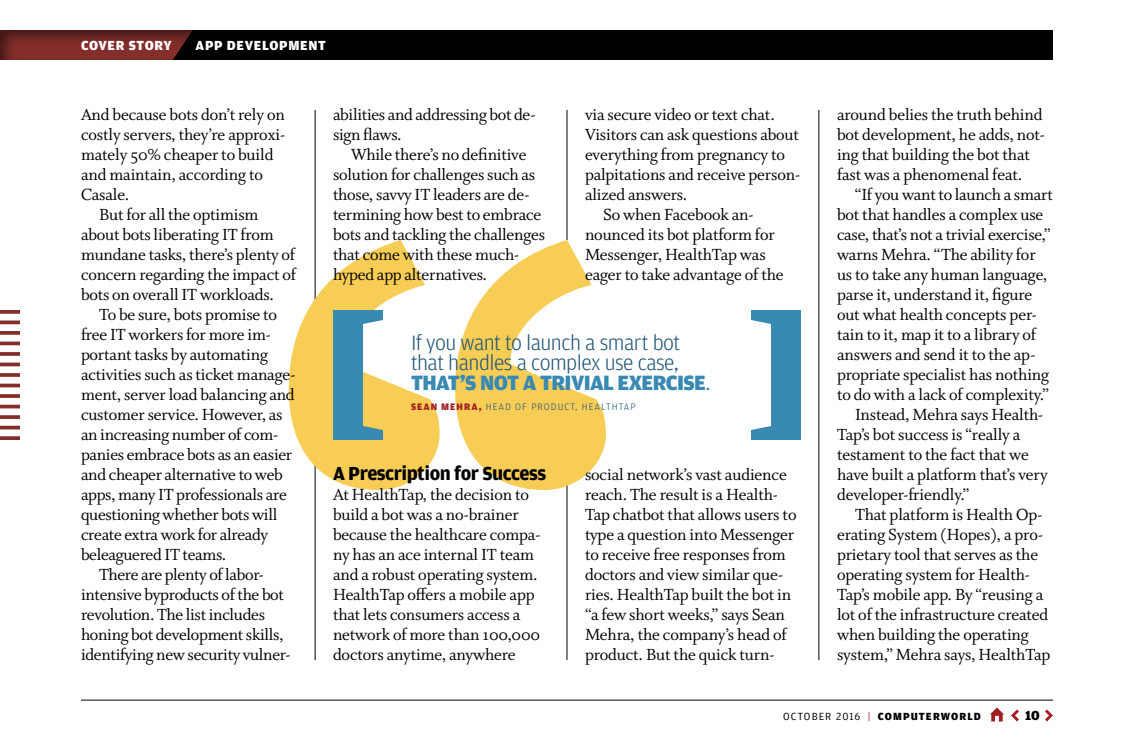
<style>
.page{position:relative;width:1134px;height:756px;background:#fff}
.page>*{position:absolute;margin:0;border:0;box-sizing:border-box;transform-origin:0 0}
.t1{font:300 22px/20px "Amplitude";letter-spacing:-.025em;color:#205578}
.t2{font:700 20px "Amplitude";letter-spacing:-.025em;color:#000}
.t3{font:18px/20px "Whitman Roman Os F";letter-spacing:-.01em;color:#000}
.t4{font:900 14px "Amplitude";letter-spacing:.05em;color:#fff}
.t5{font:900 14px "Amplitude";color:#000}
.t6{font:900 11px "Amplitude";letter-spacing:.095em;color:#000}
.t7{font:300 10px "Amplitude";letter-spacing:.1em;color:#205578}
.s1{font-weight:900;color:#388ab2}
.s2{color:#3982ac}
.s3{font-weight:900;color:#a31e22}
.s4{font-weight:400}
.s5{font-weight:400;color:#a31e22}
</style>
<div class="page">
<svg style="left:1045px;top:710px;width:8px;height:12px"></svg>
<svg style="left:1011px;top:710px;width:8px;height:12px"></svg>
<svg style="left:990px;top:708px;width:14px;height:14px"></svg>
<hr style="left:81px;top:700px;width:972px;height:1px;background:#000">
<div style="left:0;top:30px;width:1053px;height:30px;background:#000"></div>
<div style="left:0;top:23px;width:202px;height:38px;background:#000;opacity:.5"></div>
<hr style="left:315px;top:110px;width:1px;height:550px;background:#000">
<svg style="left:289px;top:240px;width:317px;height:250px;fill:#f7cd55"></svg>
<hr style="left:819px;top:110px;width:1px;height:550px;background:#000">
<svg style="left:0;top:310px;width:20px;height:4px"></svg>
<hr style="left:0;top:321px;width:20px;height:3px;background:#842e2b">
<svg style="left:0;top:331px;width:20px;height:4px"></svg>
<hr style="left:0;top:342px;width:20px;height:3px;background:#842e2b">
<svg style="left:0;top:352px;width:20px;height:4px"></svg>
<hr style="left:0;top:363px;width:20px;height:3px;background:#842e2b">
<svg style="left:0;top:373px;width:20px;height:4px"></svg>
<hr style="left:0;top:384px;width:20px;height:3px;background:#842e2b">
<svg style="left:0;top:394px;width:20px;height:4px"></svg>
<hr style="left:0;top:405px;width:20px;height:3px;background:#842e2b">
<svg style="left:0;top:415px;width:20px;height:4px"></svg>
<hr style="left:0;top:426px;width:20px;height:3px;background:#842e2b">
<svg style="left:0;top:436px;width:20px;height:4px"></svg>
<div style="left:333px;top:310px;width:30px;height:130px;background:#388ab2"></div>
<svg style="left:363px;top:310px;width:20px;height:20px"></svg>
<svg style="left:363px;top:420px;width:20px;height:20px"></svg>
<div style="left:771px;top:310px;width:30px;height:130px;background:#388ab2"></div>
<svg style="left:751px;top:310px;width:20px;height:14px"></svg>
<svg style="left:751px;top:426px;width:20px;height:14px"></svg>
<hr style="left:567px;top:110px;width:1px;height:130px;background:#000">
<hr style="left:567px;top:486px;width:1px;height:174px;background:#000">
<p class="t4" style="left:81px;top:38px;width:92px">COVER STORY</p>
<p class="t4" style="left:196px;top:38px;width:132px">APP DEVELOPMENT</p>
<p class="t3" style="left:81px;top:105px;width:206px">And because bots don’t rely on costly servers, they’re approxi&shy;mately 50% cheaper to build and maintain, according to<br>Casale.</p>
<p class="t3" style="left:81px;top:205px;width:216px;text-indent:18px">But for all the optimism about bots liberating IT from mundane tasks, there’s plenty of concern regarding the impact of bots on overall IT workloads.</p>
<p class="t3" style="left:99px;top:305px;width:180px">To be sure, bots promise to</p>
<p class="t3" style="left:81px;top:325px;width:191px">free IT workers for more im-</p>
<p class="t3" style="left:81px;top:345px;width:188px">portant tasks by automating</p>
<p class="t3" style="left:81px;top:365px;width:216px">activities such as ticket manage-</p>
<p class="t3" style="left:81px;top:385px;width:215px">ment, server load balancing and</p>
<p class="t3" style="left:81px;top:405px;width:203px">customer service. However, as</p>
<p class="t3" style="left:81px;top:425px;width:199px">an increasing number of com-</p>
<p class="t3" style="left:81px;top:445px;width:213px">panies embrace bots as an easier</p>
<p class="t3" style="left:81px;top:465px;width:203px">and cheaper alternative to web</p>
<p class="t3" style="left:81px;top:485px;width:207px">apps, many IT professionals are</p>
<p class="t3" style="left:81px;top:505px;width:198px">questioning whether bots will</p>
<p class="t3" style="left:81px;top:525px;width:189px">create extra work for already</p>
<p class="t3" style="left:81px;top:545px;width:147px">beleaguered IT teams.</p>
<p class="t3" style="left:99px;top:565px;width:166px">There are plenty of labor-</p>
<p class="t3" style="left:81px;top:585px;width:205px">intensive byproducts of the bot</p>
<p class="t3" style="left:81px;top:605px;width:186px">revolution. The list includes</p>
<p class="t3" style="left:81px;top:625px;width:204px">honing bot development skills,</p>
<p class="t3" style="left:81px;top:645px;width:211px">identifying new security vulner-</p>
<p class="t3" style="left:333px;top:105px;width:204px">abilities and addressing bot de&shy;sign flaws.</p>
<p class="t3" style="left:333px;top:145px;width:214px;text-indent:18px">While there’s no definitive solution for challenges such as those, savvy IT leaders are de&shy;termining how best to embrace bots and tackling the challenges that come with these much&shy;hyped app alternatives.</p>
<p class="t3" style="left:585px;top:105px;width:191px">via secure video or text chat.</p>
<p class="t3" style="left:585px;top:125px;width:216px">Visitors can ask questions about</p>
<p class="t3" style="left:585px;top:145px;width:202px">everything from pregnancy to</p>
<p class="t3" style="left:585px;top:165px;width:217px">palpitations and receive person-</p>
<p class="t3" style="left:585px;top:185px;width:104px">alized answers.</p>
<p class="t3" style="left:603px;top:205px;width:152px">So when Facebook an-</p>
<p class="t3" style="left:585px;top:225px;width:191px">nounced its bot platform for</p>
<p class="t3" style="left:585px;top:245px;width:182px">Messenger, HealthTap was</p>
<p class="t3" style="left:585px;top:265px;width:200px">eager to take advantage of the</p>
<p class="t1" style="left:411px;top:333px;width:301px">If you want to launch a smart bot that handles a complex use case,<br><span class="s1">THAT’S NOT A TRIVIAL EXERCISE</span><span class="s2">.</span></p>
<p class="t7" style="left:411px;top:401px;width:226px"><span class="s3">SEAN MEHRA,</span> HEAD OF PRODUCT, HEALTHTAP</p>
<p class="t2" style="left:333px;top:462px;width:215px">A Prescription for Success</p>
<p class="t3" style="left:333px;top:485px;width:209px">At HealthTap, the decision to build a bot was a no-brainer because the healthcare compa&shy;ny has an ace internal IT team and a robust operating system.<br>HealthTap offers a mobile app that lets consumers access a network of more than 100,000 doctors anytime, anywhere</p>
<p class="t3" style="left:585px;top:465px;width:213px">social network’s vast audience reach. The result is a Health-<br>Tap chatbot that allows users to type a question into Messenger to receive free responses from doctors and view similar que&shy;ries. HealthTap built the bot in “a few short weeks,” says Sean<br>Mehra, the company’s head of product. But the quick turn-</p>
<p class="t3" style="left:837px;top:105px;width:209px">around belies the truth behind bot development, he adds, not&shy;ing that building the bot that fast was a phenomenal feat.</p>
<p class="t3" style="left:855px;top:185px;width:199px">“If you want to launch a smart</p>
<p class="t3" style="left:837px;top:205px;width:208px">bot that handles a complex use</p>
<p class="t3" style="left:837px;top:225px;width:215px">case, that’s not a trivial exercise,”</p>
<p class="t3" style="left:837px;top:245px;width:200px">warns Mehra. “The ability for</p>
<p class="t3" style="left:837px;top:265px;width:212px">us to take any human language,</p>
<p class="t3" style="left:837px;top:285px;width:197px">parse it, understand it, figure</p>
<p class="t3" style="left:837px;top:305px;width:201px">out what health concepts per-</p>
<p class="t3" style="left:837px;top:325px;width:201px">tain to it, map it to a library of</p>
<p class="t3" style="left:837px;top:345px;width:200px">answers and send it to the ap-</p>
<p class="t3" style="left:837px;top:365px;width:214px">propriate specialist has nothing</p>
<p class="t3" style="left:837px;top:385px;width:213px">to do with a lack of complexity.”</p>
<p class="t3" style="left:855px;top:405px;width:190px">Instead, Mehra says Health-</p>
<p class="t3" style="left:837px;top:425px;width:185px">Tap’s bot success is “really a</p>
<p class="t3" style="left:837px;top:445px;width:193px">testament to the fact that we</p>
<p class="t3" style="left:837px;top:465px;width:212px">have built a platform that’s very</p>
<p class="t3" style="left:837px;top:485px;width:134px">developer-friendly.”</p>
<p class="t3" style="left:855px;top:505px;width:189px">That platform is Health Op-</p>
<p class="t3" style="left:837px;top:525px;width:208px">erating System (Hopes), a pro-</p>
<p class="t3" style="left:837px;top:545px;width:203px">prietary tool that serves as the</p>
<p class="t3" style="left:837px;top:565px;width:194px">operating system for Health-</p>
<p class="t3" style="left:837px;top:585px;width:208px">Tap’s mobile app. By “reusing a</p>
<p class="t3" style="left:837px;top:605px;width:213px">lot of the infrastructure created</p>
<p class="t3" style="left:837px;top:625px;width:193px">when building the operating</p>
<p class="t3" style="left:837px;top:645px;width:215px">system,” Mehra says, HealthTap</p>
<p class="t6" style="left:783px;top:710px;width:199px"><span class="s4">OCTOBER 2016</span> <span class="s5">|</span> COMPUTERWORLD</p>
<p class="t5" style="left:1025px;top:708px;width:16px">10</p>
</div>
